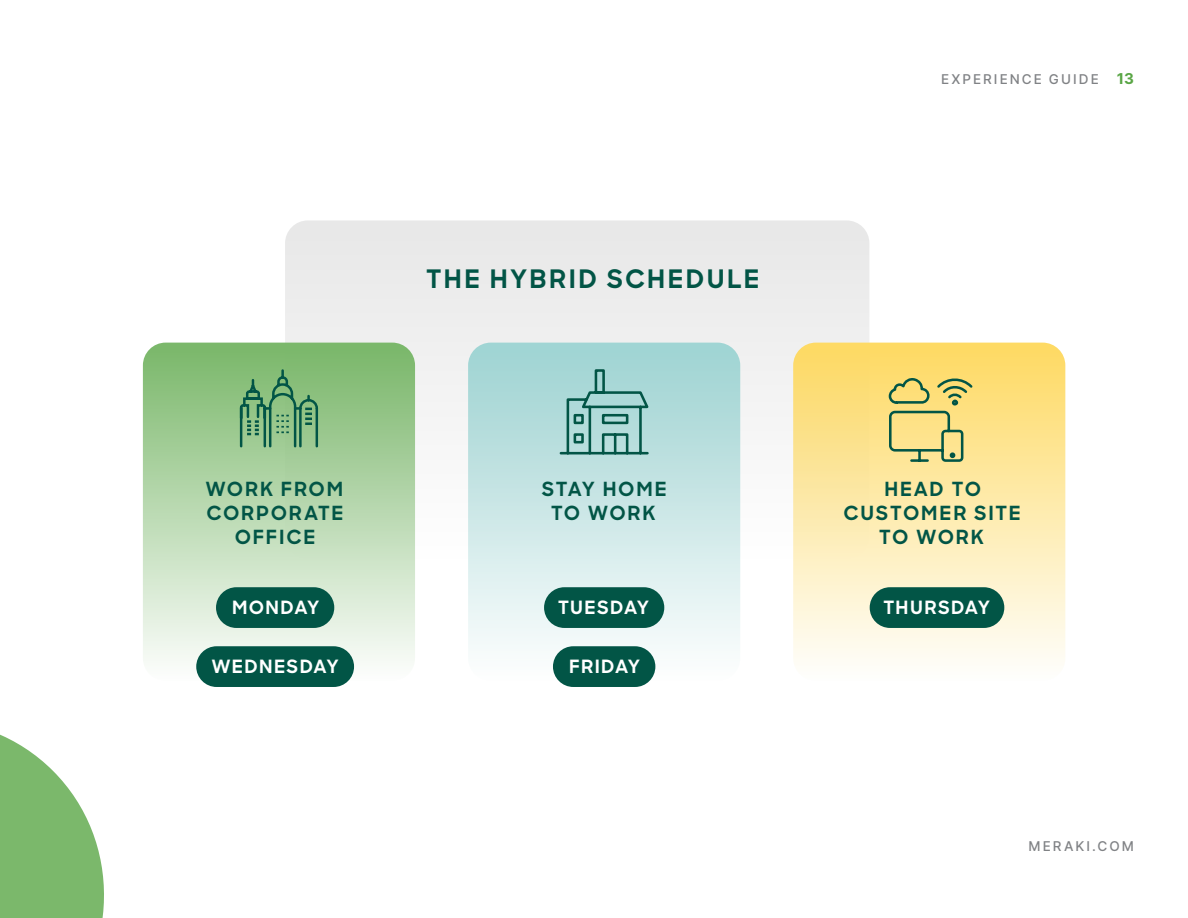
<style>
.page{position:relative;width:1188px;height:918px;background:#fff}
.page>*{position:absolute;margin:0;border:0;box-sizing:border-box;transform-origin:0 0}
.t1{font:700 25.5px "Sharp Sans";letter-spacing:.09em;color:#025546}
.t2{font:700 19.5px/24px "Sharp Sans";letter-spacing:.085em;color:#025546;text-align:center}
.t3{font:700 18.3px "Sharp Sans";letter-spacing:.07em;color:#fff}
.t4{font:500 13.5px "Inter";letter-spacing:.15em;color:#808285}
.s1{font-weight:700;font-size:15px;color:#5aa646}
</style>
<div class="page">
<svg style="left:0;top:734px;width:104px;height:184px"></svg>
<div style="left:285px;top:220px;width:584px;height:339px;background:#e8e8e8;border-radius:23px"></div>
<div style="left:143px;top:343px;width:272px;height:338px;background:linear-gradient(to bottom,#78b668,#fcfdfc);border-radius:23px"></div>
<div style="left:216px;top:587px;width:118px;height:41px;background:#025546;border-radius:20px"></div>
<div style="left:196px;top:646px;width:158px;height:41px;background:#025546;border-radius:20px"></div>
<svg style="left:239px;top:368px;width:80px;height:81px;background:#73ac76"></svg>
<hr style="left:299px;top:408px;width:3px;height:38px;background:#025546">
<div style="left:468px;top:343px;width:272px;height:338px;background:linear-gradient(to bottom,#9cd2d1,#fdfefd);border-radius:23px"></div>
<div style="left:793px;top:343px;width:272px;height:338px;background:linear-gradient(to bottom,#fdd861,#fefefc);border-radius:23px"></div>
<svg style="left:558px;top:368px;width:93px;height:88px;background:#8cbfbb"></svg>
<div style="left:544px;top:587px;width:120px;height:41px;background:#025546;border-radius:20px"></div>
<div style="left:553px;top:646px;width:102px;height:41px;background:#025546;border-radius:20px"></div>
<svg style="left:887px;top:377px;width:88px;height:86px;background:#d5ca7a"></svg>
<div style="left:870px;top:587px;width:134px;height:41px;background:#025546;border-radius:20px"></div>
<p class="t4" style="left:941px;top:69px;width:194px">EXPERIENCE GUIDE <span class="s1">13</span></p>
<h1 class="t1" style="left:426px;top:260px;width:335px">THE HYBRID SCHEDULE</h1>
<p class="t2" style="left:205px;top:476px;width:140px">WORK FROM<br>CORPORATE<br>OFFICE</p>
<p class="t2" style="left:542px;top:476px;width:126px">STAY HOME<br>TO WORK</p>
<p class="t2" style="left:844px;top:476px;width:179px">HEAD TO<br>CUSTOMER SITE<br>TO WORK</p>
<p class="t3" style="left:232px;top:594px;width:89px">MONDAY</p>
<p class="t3" style="left:558px;top:594px;width:93px">TUESDAY</p>
<p class="t3" style="left:883px;top:594px;width:108px">THURSDAY</p>
<p class="t3" style="left:211px;top:653px;width:129px">WEDNESDAY</p>
<p class="t3" style="left:569px;top:653px;width:73px">FRIDAY</p>
<p class="t4" style="left:1029px;top:836px;width:107px">MERAKI.COM</p>
</div>
